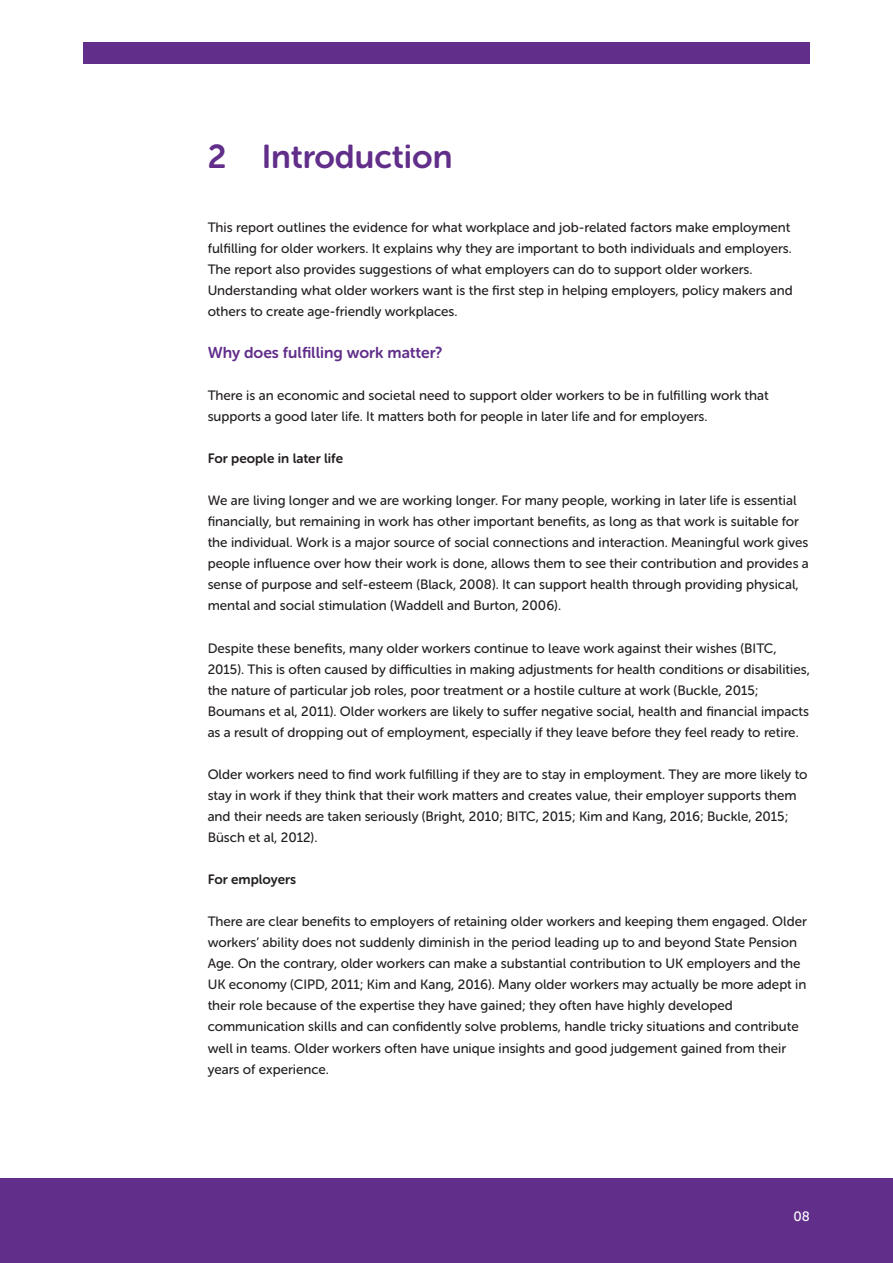
<style>
.page{position:relative;width:893px;height:1263px;background:#fff}
.page>*{position:absolute;margin:0;border:0;box-sizing:border-box;transform-origin:0 0}
.GC__Headline__3_-_I{font:33px "Museo Sans Rounded 700";color:#612e8a}
.GC__Subhead__1_-_Ma{font:15.75px "Museo Sans Rounded 700";color:#612e8a}
.GC__Body_Copy__1{font:13.5px/21px "Museo Sans Rounded 500";color:#231f20}
.GC__Body_Copy__1-2{font:13.5px "Museo Sans Rounded 700";color:#231f20}
.GC__Caption___Info{font:13.5px "Museo Sans Rounded 500";color:#fff}
</style>
<div class="page">
<div style="left:0;top:1179px;width:893px;height:84px;background:#612e8a"></div>
<div style="left:83px;top:42px;width:727px;height:21px;background:#612e8a"></div>
<p class="GC__Headline__3_-_I" style="left:208px;top:139px;width:246px">2 Introduction</p>
<p class="GC__Body_Copy__1" style="left:208px;top:216px;width:587px">This report outlines the evidence for what workplace and job-related factors make employment fulfilling for older workers. It explains why they are important to both individuals and employers.<br>The report also provides suggestions of what employers can do to support older workers.<br>Understanding what older workers want is the first step in helping employers, policy makers and others to create age-friendly workplaces.</p>
<p class="GC__Subhead__1_-_Ma" style="left:208px;top:344px;width:236px">Why does fulfilling work matter?</p>
<p class="GC__Body_Copy__1" style="left:208px;top:385px;width:563px">There is an economic and societal need to support older workers to be in fulfilling work that supports a good later life. It matters both for people in later life and for employers.</p>
<p class="GC__Body_Copy__1-2" style="left:208px;top:451px;width:137px">For people in later life</p>
<p class="GC__Body_Copy__1" style="left:208px;top:490px;width:603px">We are living longer and we are working longer. For many people, working in later life is essential financially, but remaining in work has other important benefits, as long as that work is suitable for the individual. Work is a major source of social connections and interaction. Meaningful work gives people influence over how their work is done, allows them to see their contribution and provides a sense of purpose and self-esteem (Black, 2008). It can support health through providing physical, mental and social stimulation (Waddell and Burton, 2006).</p>
<p class="GC__Body_Copy__1" style="left:208px;top:637px;width:604px">Despite these benefits, many older workers continue to leave work against their wishes (BITC, 2015). This is often caused by difficulties in making adjustments for health conditions or disabilities, the nature of particular job roles, poor treatment or a hostile culture at work (Buckle, 2015; Boumans et al, 2011). Older workers are likely to suffer negative social, health and financial impacts as a result of dropping out of employment, especially if they leave before they feel ready to retire.</p>
<p class="GC__Body_Copy__1" style="left:208px;top:764px;width:601px">Older workers need to find work fulfilling if they are to stay in employment. They are more likely to stay in work if they think that their work matters and creates value, their employer supports them and their needs are taken seriously (Bright, 2010; BITC, 2015; Kim and Kang, 2016; Buckle, 2015; Büsch et al, 2012).</p>
<p class="GC__Body_Copy__1-2" style="left:208px;top:872px;width:90px">For employers</p>
<p class="GC__Body_Copy__1" style="left:208px;top:911px;width:601px">There are clear benefits to employers of retaining older workers and keeping them engaged. Older workers’ ability does not suddenly diminish in the period leading up to and beyond State Pension Age. On the contrary, older workers can make a substantial contribution to UK employers and the UK economy (CIPD, 2011; Kim and Kang, 2016). Many older workers may actually be more adept in their role because of the expertise they have gained; they often have highly developed communication skills and can confidently solve problems, handle tricky situations and contribute well in teams. Older workers often have unique insights and good judgement gained from their years of experience.</p>
<p class="GC__Caption___Info" style="left:793px;top:1209px;width:18px">08</p>
</div>
